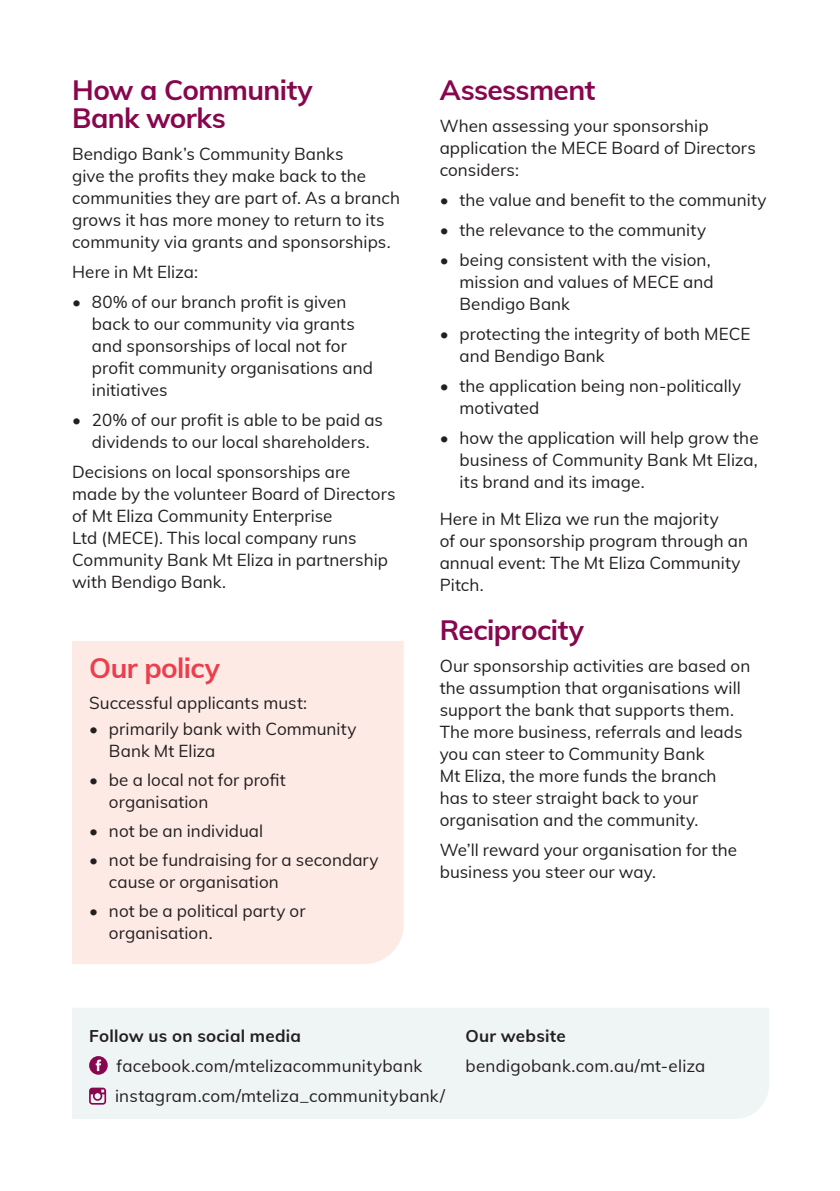
<style>
.page{position:relative;width:840px;height:1191px;background:#fff}
.page>*{position:absolute;margin:0;border:0;box-sizing:border-box;transform-origin:0 0}
.Red_head{font:700 28px/28px "Muli";letter-spacing:-.02em;color:#88064e}
.Red_head-2{font:700 28px "Muli";letter-spacing:-.02em;color:#ee3d4c}
.Body{font:17px/22px "Muli";letter-spacing:.005em;color:#231f20}
.Questionbold{font:700 17px "Muli";letter-spacing:.015em;color:#231f20}
</style>
<div class="page">
<div style="left:72px;top:641px;width:331px;height:323px;background:#fdeae5"></div>
<div style="left:72px;top:1008px;width:696px;height:111px;background:#eff4f5"></div>
<svg style="left:89px;top:1056px;width:19px;height:18px"></svg>
<svg style="left:89px;top:1087px;width:17px;height:17px"></svg>
<p class="Red_head" style="left:72px;top:75px;width:242px">How a Community<br>Bank works</p>
<p class="Body" style="left:72px;top:142px;width:329px">Bendigo Bank’s Community Banks<br>give the profits they make back to the communities they are part of. As a branch grows it has more money to return to its community via grants and sponsorships.</p>
<p class="Body" style="left:72px;top:260px;width:127px">Here in Mt Eliza:</p>
<p class="Body" style="left:92px;top:290px;width:282px;text-indent:-20px">• 80% of our branch profit is given back to our community via grants and sponsorships of local not for profit community organisations and initiatives</p>
<p class="Body" style="left:72px;top:408px;width:312px;text-align:center">• 20% of our profit is able to be paid as dividends to our local shareholders.</p>
<p class="Body" style="left:72px;top:460px;width:325px">Decisions on local sponsorships are made by the volunteer Board of Directors of Mt Eliza Community Enterprise<br>Ltd (MECE). This local company runs Community Bank Mt Eliza in partnership with Bendigo Bank.</p>
<p class="Red_head-2" style="left:89px;top:647px;width:132px">Our policy</p>
<p class="Body" style="left:89px;top:691px;width:219px">Successful applicants must:</p>
<p class="Body" style="left:109px;top:717px;width:249px;text-indent:-20px">• primarily bank with Community<br>Bank Mt Eliza</p>
<p class="Body" style="left:109px;top:768px;width:178px;text-indent:-20px">• be a local not for profit organisation</p>
<p class="Body" style="left:89px;top:819px;width:175px">• not be an individual</p>
<p class="Body" style="left:109px;top:848px;width:271px;text-indent:-20px">• not be fundraising for a secondary cause or organisation</p>
<p class="Body" style="left:109px;top:898px;width:198px;text-indent:-20px">• not be a political party or organisation.</p>
<p class="Red_head" style="left:439px;top:75px;width:157px">Assessment</p>
<p class="Body" style="left:439px;top:114px;width:317px">When assessing your sponsorship application the MECE Board of Directors considers:</p>
<p class="Body" style="left:439px;top:188px;width:328px">• the value and benefit to the community</p>
<p class="Body" style="left:439px;top:218px;width:268px">• the relevance to the community</p>
<p class="Body" style="left:459px;top:248px;width:255px;text-indent:-20px">• being consistent with the vision, mission and values of MECE and<br>Bendigo Bank</p>
<p class="Body" style="left:459px;top:322px;width:292px;text-indent:-20px">• protecting the integrity of both MECE and Bendigo Bank</p>
<p class="Body" style="left:459px;top:374px;width:283px;text-indent:-20px">• the application being non-politically motivated</p>
<p class="Body" style="left:459px;top:425px;width:300px;text-align:justify;text-indent:-20px">• how the application will help grow the business of Community Bank Mt Eliza, its brand and its image.</p>
<p class="Body" style="left:439px;top:507px;width:310px">Here in Mt Eliza we run the majority<br>of our sponsorship program through an annual event: The Mt Eliza Community<br>Pitch.</p>
<p class="Red_head" style="left:439px;top:614px;width:146px">Reciprocity</p>
<p class="Body" style="left:439px;top:653px;width:312px">Our sponsorship activities are based on the assumption that organisations will support the bank that supports them.<br>The more business, referrals and leads you can steer to Community Bank<br>Mt Eliza, the more funds the branch<br>has to steer straight back to your organisation and the community.</p>
<p class="Body" style="left:439px;top:837px;width:299px">We’ll reward your organisation for the business you steer our way.</p>
<p class="Questionbold" style="left:89px;top:1023px;width:213px">Follow us on social media</p>
<p class="Questionbold" style="left:465px;top:1023px;width:102px">Our website</p>
<p class="Body" style="left:116px;top:1054px;width:307px">facebook.com/mtelizacommunitybank</p>
<p class="Body" style="left:465px;top:1054px;width:241px">bendigobank.com.au/mt-eliza</p>
<p class="Body" style="left:115px;top:1083px;width:331px">instagram.com/mteliza_communitybank/</p>
</div>
